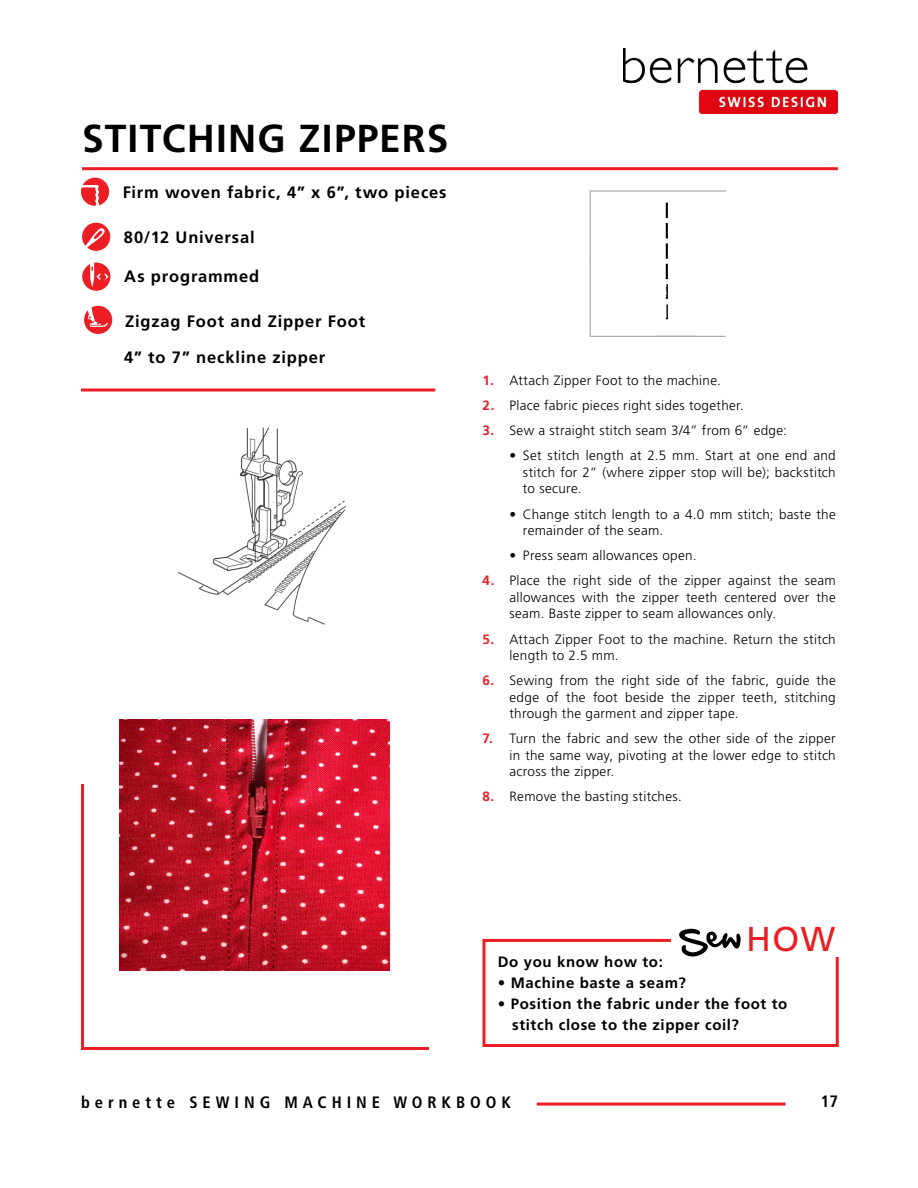
<style>
.page{position:relative;width:918px;height:1188px;background:#fff}
.page>*{position:absolute;margin:0;border:0;box-sizing:border-box;transform-origin:0 0}
.t1{font:700 39px "Frutiger LT Std";letter-spacing:.03em;color:#000}
.t2{font:34.5px "Frutiger LT Std";color:#ed1d24}
.t3{font:700 16.5px "Frutiger LT Std";letter-spacing:.05em;color:#000}
.t4{font:700 condensed 16.5px "Frutiger LT Std";letter-spacing:.3em;color:#000}
.t5{font:700 15px/21px "Frutiger LT Std";letter-spacing:.04em;color:#000}
.t6{font:300 13.5px/16.5px "Frutiger LT Std";letter-spacing:.025em;color:#000;text-align:justify}
.s1{font-weight:700;color:#ed1d24}
</style>
<div class="page">
<hr style="left:537px;top:1103px;width:249px;height:3px;background:#ed1d24">
<img style="left:624px;top:49px;width:214px;height:65px">
<svg style="left:81px;top:178px;width:28px;height:28px"></svg>
<svg style="left:82px;top:223px;width:28px;height:28px"></svg>
<hr style="left:82px;top:167px;width:756px;height:3px;background:#ed1d24">
<svg style="left:81px;top:388px;width:354px;height:4px"></svg>
<div style="left:482px;top:939px;width:357px;height:108px;border:3px solid #ed1d24"></div>
<div style="left:671px;top:926px;width:180px;height:30px;background:#fff"></div>
<svg style="left:679px;top:929px;width:62px;height:28px"></svg>
<svg style="left:84px;top:306px;width:28px;height:28px"></svg>
<svg style="left:82px;top:263px;width:28px;height:28px"></svg>
<img style="left:120px;top:719px;width:270px;height:62px">
<svg style="left:81px;top:781px;width:348px;height:269px"></svg>
<img style="left:589px;top:190px;width:137px;height:147px">
<img style="left:178px;top:428px;width:168px;height:197px">
<h1 class="t1" style="left:82px;top:115px;width:368px">STITCHING ZIPPERS</h1>
<p class="t3" style="left:123px;top:183px;width:325px">Firm woven fabric, 4” x 6”, two pieces</p>
<p class="t3" style="left:124px;top:228px;width:132px">80/12 Universal</p>
<p class="t3" style="left:124px;top:267px;width:137px">As programmed</p>
<p class="t3" style="left:125px;top:311px;width:242px">Zigzag Foot and Zipper Foot</p>
<p class="t3" style="left:124px;top:348px;width:203px">4” to 7” neckline zipper</p>
<p class="t6" style="left:482px;top:372px;width:240px"><span class="s1">1.</span> Attach Zipper Foot to the machine.</p>
<p class="t6" style="left:482px;top:397px;width:263px"><span class="s1">2.</span> Place fabric pieces right sides together.</p>
<p class="t6" style="left:482px;top:423px;width:306px"><span class="s1">3.</span> Sew a straight stitch seam 3/4” from 6” edge:</p>
<p class="t6" style="left:523px;top:448px;width:314px;text-indent:-14px">• Set stitch length at 2.5 mm. Start at one end and stitch for 2” (where zipper stop will be); backstitch to secure.</p>
<p class="t6" style="left:523px;top:506px;width:314px;text-indent:-14px">• Change stitch length to a 4.0 mm stitch; baste the remainder of the seam.</p>
<p class="t6" style="left:509px;top:548px;width:189px">• Press seam allowances open.</p>
<p class="t6" style="left:509px;top:573px;width:328px;text-indent:-27px"><span class="s1">4.</span> Place the right side of the zipper against the seam allowances with the zipper teeth centered over the seam. Baste zipper to seam allowances only.</p>
<p class="t6" style="left:509px;top:631px;width:328px;text-indent:-27px"><span class="s1">5.</span> Attach Zipper Foot to the machine. Return the stitch length to 2.5 mm.</p>
<p class="t6" style="left:509px;top:672px;width:328px;text-indent:-27px"><span class="s1">6.</span> Sewing from the right side of the fabric, guide the edge of the foot beside the zipper teeth, stitching through the garment and zipper tape.</p>
<p class="t6" style="left:509px;top:731px;width:328px;text-indent:-27px"><span class="s1">7.</span> Turn the fabric and sew the other side of the zipper in the same way, pivoting at the lower edge to stitch across the zipper.</p>
<p class="t6" style="left:482px;top:789px;width:201px"><span class="s1">8.</span> Remove the basting stitches.</p>
<p class="t5" style="left:498px;top:951px;width:166px">Do you know how to:</p>
<h2 class="t2" style="left:746px;top:919px;width:91px">HOW</h2>
<p class="t5" style="left:498px;top:972px;width:190px">• Machine baste a seam?</p>
<p class="t5" style="left:512px;top:993px;width:277px;text-indent:-14px">• Position the fabric under the foot to stitch close to the zipper coil?</p>
<p class="t4" style="left:81px;top:1092px;width:431px">bernette SEWING MACHINE WORKBOOK</p>
<p class="t4" style="left:821px;top:1092px;width:19px">17</p>
</div>
